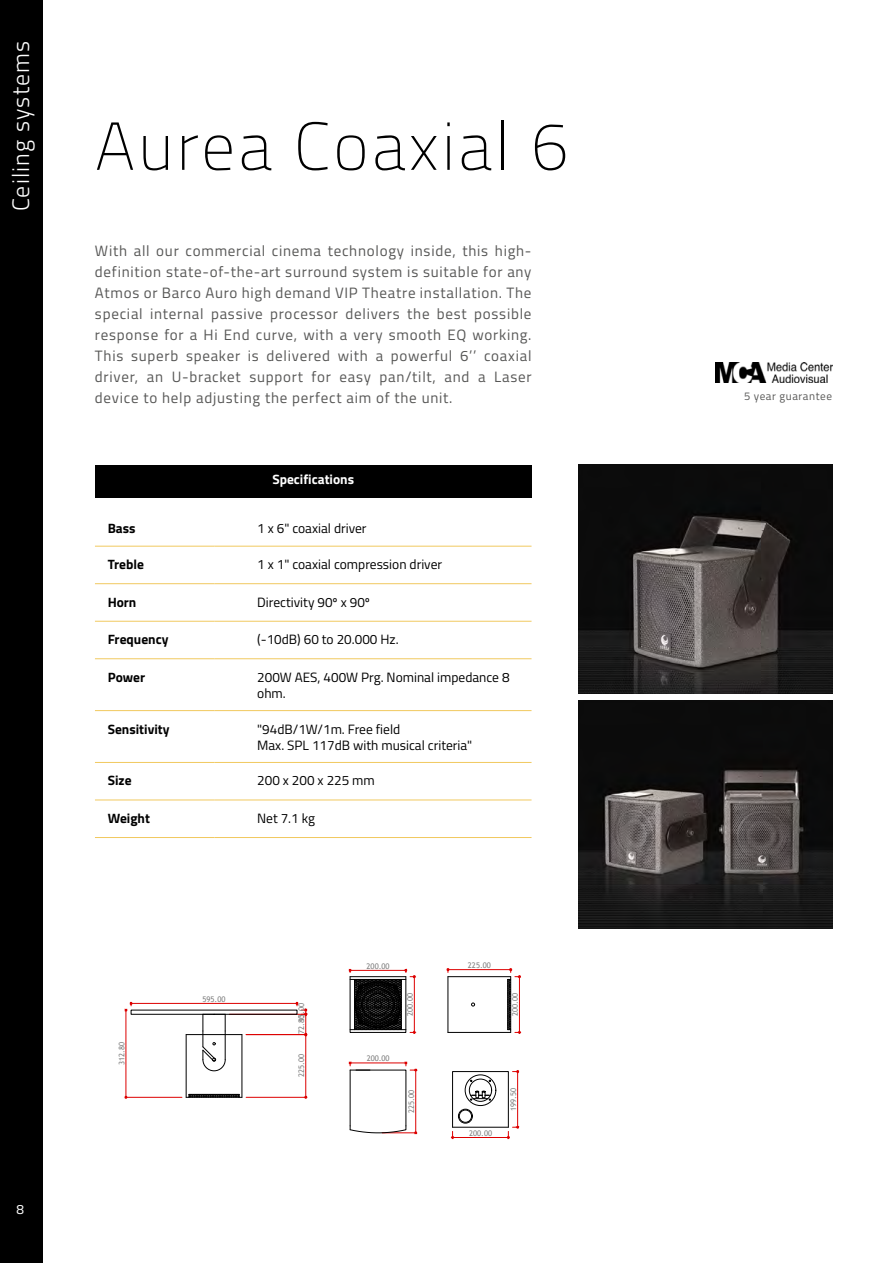
<style>
.page{position:relative;width:893px;height:1263px;background:#fff}
.page>*{position:absolute;margin:0;border:0;box-sizing:border-box;transform-origin:0 0}
.t1{font:100 67.65px "Titillium";letter-spacing:.05em;color:#000}
.t2{font:300 23.85px "Titillium";letter-spacing:.05em;color:#fff}
.t3{font:15px/21px "Titillium";letter-spacing:.05em;color:#575756;text-align:justify}
.t4{font:13.5px/16.2px "Titillium";color:#000}
.t5{font:700 13.5px "Titillium";color:#000}
.t6{font:700 13.5px "Titillium";color:#fff}
.t7{font:13.5px "Titillium";color:#fff}
.t8{font:11.25px "Titillium";letter-spacing:.05em;color:#575756}
.t9{font:7.65px "Trebuchet MS";color:#808080}
</style>
<div class="page">
<div style="left:0;top:0;width:43px;height:1263px;background:#000"></div>
<img style="left:578px;top:465px;width:254px;height:228px">
<img style="left:578px;top:700px;width:254px;height:229px">
<svg style="left:124px;top:968px;width:398px;height:172px"></svg>
<div style="left:95px;top:465px;width:436px;height:33px;background:#000"></div>
<hr style="left:95px;top:546px;width:120px;height:1px;background:#f1c95f">
<hr style="left:215px;top:546px;width:316px;height:1px;background:#f1c95f">
<hr style="left:95px;top:583px;width:120px;height:1px;background:#f1c95f">
<hr style="left:215px;top:583px;width:316px;height:1px;background:#f1c95f">
<hr style="left:95px;top:621px;width:120px;height:1px;background:#f1c95f">
<hr style="left:215px;top:621px;width:316px;height:1px;background:#f1c95f">
<hr style="left:95px;top:658px;width:120px;height:1px;background:#f1c95f">
<hr style="left:215px;top:658px;width:316px;height:1px;background:#f1c95f">
<hr style="left:95px;top:710px;width:120px;height:1px;background:#f1c95f">
<hr style="left:215px;top:710px;width:316px;height:1px;background:#f1c95f">
<hr style="left:95px;top:762px;width:120px;height:1px;background:#f1c95f">
<hr style="left:215px;top:762px;width:316px;height:1px;background:#f1c95f">
<hr style="left:95px;top:800px;width:120px;height:1px;background:#f1c95f">
<hr style="left:215px;top:800px;width:316px;height:1px;background:#f1c95f">
<hr style="left:95px;top:837px;width:120px;height:1px;background:#f1c95f">
<hr style="left:215px;top:837px;width:316px;height:1px;background:#f1c95f">
<img style="left:716px;top:363px;width:116px;height:19px">
<h2 class="t2" style="left:3px;top:211px;width:172px;rotate:-90deg">Ceiling systems</h2>
<p class="t7" style="left:16px;top:1199px;width:9px">8</p>
<h1 class="t1" style="left:95px;top:98px;width:475px">Aurea Coaxial 6</h1>
<p class="t3" style="left:95px;top:240px;width:438px">With all our commercial cinema technology inside, this high&shy;definition state-of-the-art surround system is suitable for any Atmos or Barco Auro high demand VIP Theatre installation. The special internal passive processor delivers the best possible response for a Hi End curve, with a very smooth EQ working.<br>This superb speaker is delivered with a powerful 6’’ coaxial driver, an U-bracket support for easy pan/tilt, and a Laser device to help adjusting the perfect aim of the unit.</p>
<p class="t6" style="left:272px;top:468px;width:83px">Specifications</p>
<p class="t5" style="left:108px;top:518px;width:29px">Bass</p>
<p class="t4" style="left:257px;top:520px;width:111px">1 x 6" coaxial driver</p>
<p class="t5" style="left:108px;top:554px;width:38px">Treble</p>
<p class="t4" style="left:257px;top:555px;width:186px">1 x 1" coaxial compression driver</p>
<p class="t5" style="left:108px;top:591px;width:30px">Horn</p>
<p class="t4" style="left:257px;top:593px;width:114px">Directivity 90º x 90º</p>
<p class="t5" style="left:108px;top:629px;width:62px">Frequency</p>
<p class="t4" style="left:257px;top:631px;width:143px">(-10dB) 60 to 20.000 Hz.</p>
<p class="t5" style="left:108px;top:667px;width:39px">Power</p>
<p class="t4" style="left:257px;top:668px;width:254px">200W AES, 400W Prg. Nominal impedance 8 ohm.</p>
<p class="t5" style="left:108px;top:718px;width:63px">Sensitivity</p>
<p class="t4" style="left:257px;top:720px;width:217px">"94dB/1W/1m. Free field<br>Max. SPL 117dB with musical criteria"</p>
<p class="t5" style="left:108px;top:770px;width:25px">Size</p>
<p class="t4" style="left:257px;top:772px;width:119px">200 x 200 x 225 mm</p>
<p class="t5" style="left:108px;top:808px;width:44px">Weight</p>
<p class="t4" style="left:257px;top:809px;width:59px">Net 7.1 kg</p>
<p class="t9" style="left:117px;top:1065px;width:24px;rotate:-90deg">312.80</p>
<p class="t9" style="left:203px;top:995px;width:24px">595.00</p>
<p class="t9" style="left:297px;top:1022px;width:20px;rotate:-90deg">15.00</p>
<p class="t9" style="left:297px;top:1034px;width:20px;rotate:-90deg">72.80</p>
<p class="t9" style="left:297px;top:1077px;width:24px;rotate:-90deg">225.00</p>
<p class="t9" style="left:367px;top:962px;width:24px">200.00</p>
<p class="t9" style="left:367px;top:1054px;width:24px">200.00</p>
<p class="t9" style="left:406px;top:1016px;width:24px;rotate:-90deg">200.00</p>
<p class="t9" style="left:407px;top:1113px;width:24px;rotate:-90deg">225.00</p>
<p class="t9" style="left:468px;top:961px;width:24px">225.00</p>
<p class="t9" style="left:511px;top:1016px;width:24px;rotate:-90deg">200.00</p>
<p class="t9" style="left:469px;top:1129px;width:24px">200.00</p>
<p class="t9" style="left:509px;top:1111px;width:24px;rotate:-90deg">199.50</p>
<p class="t8" style="left:744px;top:388px;width:89px">5 year guarantee</p>
</div>
